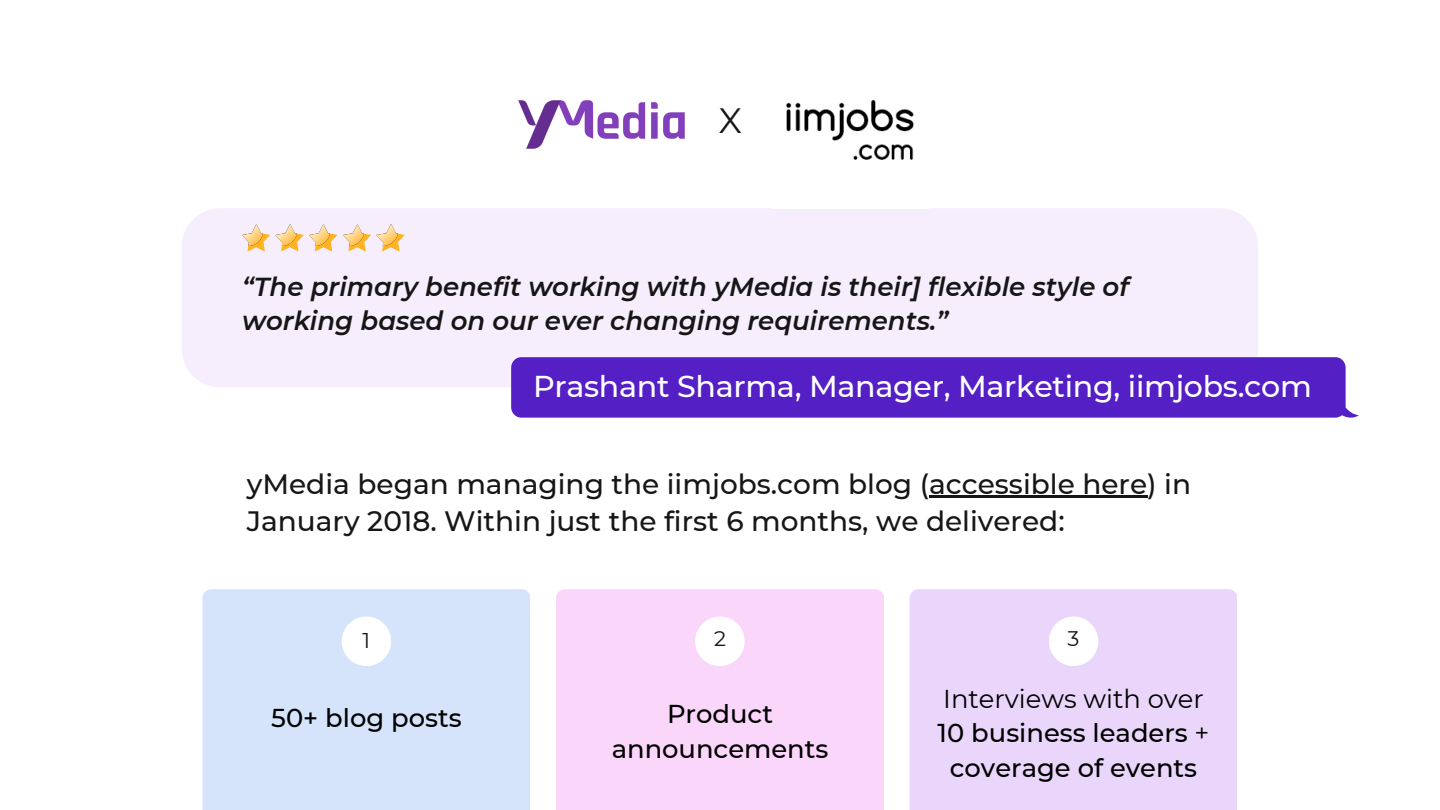
<style>
.page{position:relative;width:1440px;height:810px;background:#fff}
.page>*{position:absolute;margin:0;border:0;box-sizing:border-box;transform-origin:0 0}
.t1{font:35.2px "Montserrat";color:#171616}
.t2{font:500 30.1px "Montserrat";letter-spacing:-.01em;color:#fff}
.t3{font:500 28px/37.5px "Montserrat";color:#171616}
.t4{font:italic 600 26px/34.5px "Montserrat";color:#171616}
.t5{font:500 25.8px/34.5px "Montserrat";color:#000;text-align:center}
.t6{font:21.3px "Montserrat";color:#171616}
.t7{font:21.1px "Montserrat";color:#171616}
.s1{font-weight:400}
</style>
<div class="page">
<div style="left:182px;top:208px;width:1076px;height:179px;background:#f6eefd"></div>
<div style="left:511px;top:357px;width:848px;height:61px;background:#541fc4"></div>
<hr style="left:929px;top:495px;width:218px;height:3px;background:#171616">
<svg style="left:242px;top:225px;width:28px;height:27px"></svg>
<img style="left:242px;top:225px;width:21px;height:20px">
<svg style="left:276px;top:225px;width:95px;height:27px;background:#f6dbbb"></svg>
<img style="left:343px;top:225px;width:21px;height:20px">
<svg style="left:377px;top:225px;width:28px;height:27px"></svg>
<img style="left:377px;top:225px;width:20px;height:20px">
<img style="left:786px;top:100px;width:128px;height:60px">
<img style="left:518px;top:100px;width:167px;height:49px">
<div style="left:556px;top:589px;width:328px;height:221px;background:#fbd6fb"></div>
<div style="left:202px;top:589px;width:328px;height:221px;background:#d6e4fb"></div>
<div style="left:342px;top:617px;width:49px;height:49px;background:#fff;border-radius:50%"></div>
<div style="left:695px;top:617px;width:50px;height:49px;background:#fff;border-radius:50%"></div>
<div style="left:910px;top:589px;width:327px;height:221px;background:#ead6fb"></div>
<div style="left:1049px;top:617px;width:49px;height:49px;background:#fff;border-radius:50%"></div>
<p class="t1" style="left:719px;top:99px;width:25px">X</p>
<p class="t4" style="left:242px;top:269px;width:888px">“The primary benefit working with yMedia is their] flexible style of working based on our ever changing requirements.”</p>
<p class="t2" style="left:533px;top:368px;width:780px">Prashant Sharma, Manager, Marketing, iimjobs.com</p>
<p class="t3" style="left:247px;top:465px;width:946px">yMedia began managing the iimjobs.com blog (accessible here) in<br>January 2018. Within just the first 6 months, we delivered:</p>
<p class="t6" style="left:363px;top:628px;width:9px">1</p>
<p class="t7" style="left:714px;top:626px;width:13px">2</p>
<p class="t7" style="left:1068px;top:626px;width:13px">3</p>
<p class="t5" style="left:271px;top:701px;width:192px">50+ blog posts</p>
<p class="t5" style="left:612px;top:697px;width:218px">Product announcements</p>
<p class="t5" style="left:938px;top:681px;width:273px"><span class="s1">Interviews with over<br></span>10 business leaders <span class="s1">+ </span>coverage of events</p>
</div>
